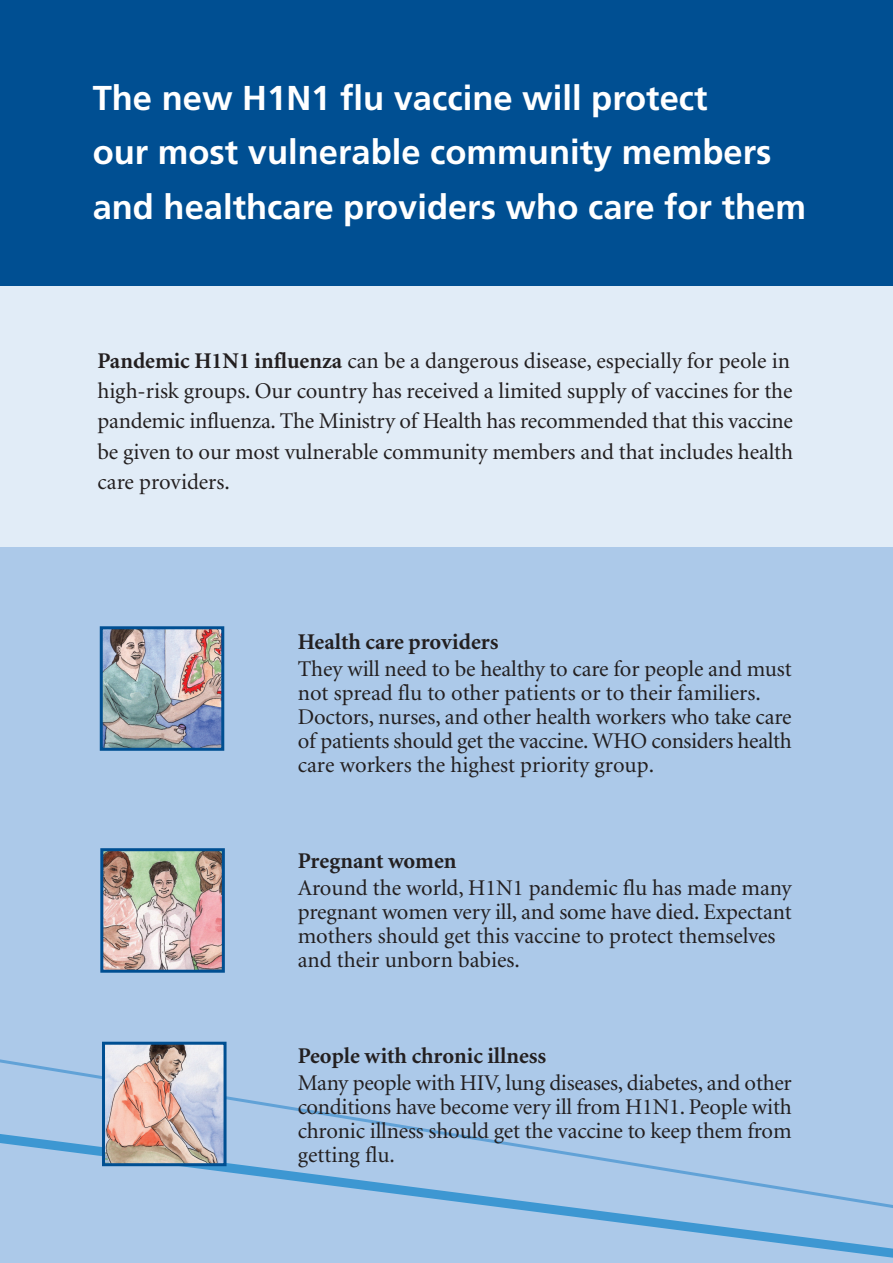
<style>
.page{position:relative;width:893px;height:1263px;background:#acc9e9}
.page>*{position:absolute;margin:0;border:0;box-sizing:border-box;transform-origin:0 0}
.t1{font:700 34.5px/54.4px "Frutiger";color:#fff}
.t2{font:22.5px/24px "Minion";letter-spacing:-.005em;color:#231f20}
.t3{font:700 22.5px "Minion";color:#231f20}
.s1{font-weight:700}
</style>
<div class="page">
<div style="left:0;top:0;width:893px;height:294px;background:#004f92"></div>
<svg style="left:0;top:1041px;width:893px;height:217px"></svg>
<div style="left:0;top:286px;width:893px;height:261px;background:#e1ecf7"></div>
<img style="left:104px;top:852px;width:117px;height:117px">
<div style="left:100px;top:848px;width:125px;height:125px;border:3px solid #004f92"></div>
<img style="left:104px;top:630px;width:116px;height:117px">
<div style="left:100px;top:626px;width:124px;height:125px;border:3px solid #004f92"></div>
<img style="left:106px;top:1046px;width:117px;height:116px">
<div style="left:102px;top:1042px;width:125px;height:124px;border:3px solid #004f92"></div>
<h1 class="t1" style="left:93px;top:73px;width:715px">The new H1N1 flu vaccine will protect<br>our most vulnerable community members and healthcare providers who care for them</h1>
<p class="t2" style="left:98px;top:347px;width:697px;line-height:30.5px"><span class="s1">Pandemic H1N1 influenza</span> can be a dangerous disease, especially for peole in high-risk groups. Our country has received a limited supply of vaccines for the pandemic influenza. The Ministry of Health has recommended that this vaccine be given to our most vulnerable community members and that includes health care providers.</p>
<p class="t3" style="left:298px;top:633px;width:202px">Health care providers</p>
<p class="t2" style="left:298px;top:658px;width:495px">They will need to be healthy to care for people and must not spread flu to other patients or to their familiers.<br>Doctors, nurses, and other health workers who take care of patients should get the vaccine. WHO considers health care workers the highest priority group.</p>
<p class="t3" style="left:298px;top:852px;width:160px">Pregnant women</p>
<p class="t2" style="left:298px;top:877px;width:495px">Around the world, H1N1 pandemic flu has made many pregnant women very ill, and some have died. Expectant mothers should get this vaccine to protect themselves and their unborn babies.</p>
<p class="t3" style="left:298px;top:1047px;width:250px">People with chronic illness</p>
<p class="t2" style="left:298px;top:1072px;width:496px;text-align:justify">Many people with HIV, lung diseases, diabetes, and other conditions have become very ill from H1N1. People with chronic illness should get the vaccine to keep them from getting flu.</p>
</div>
